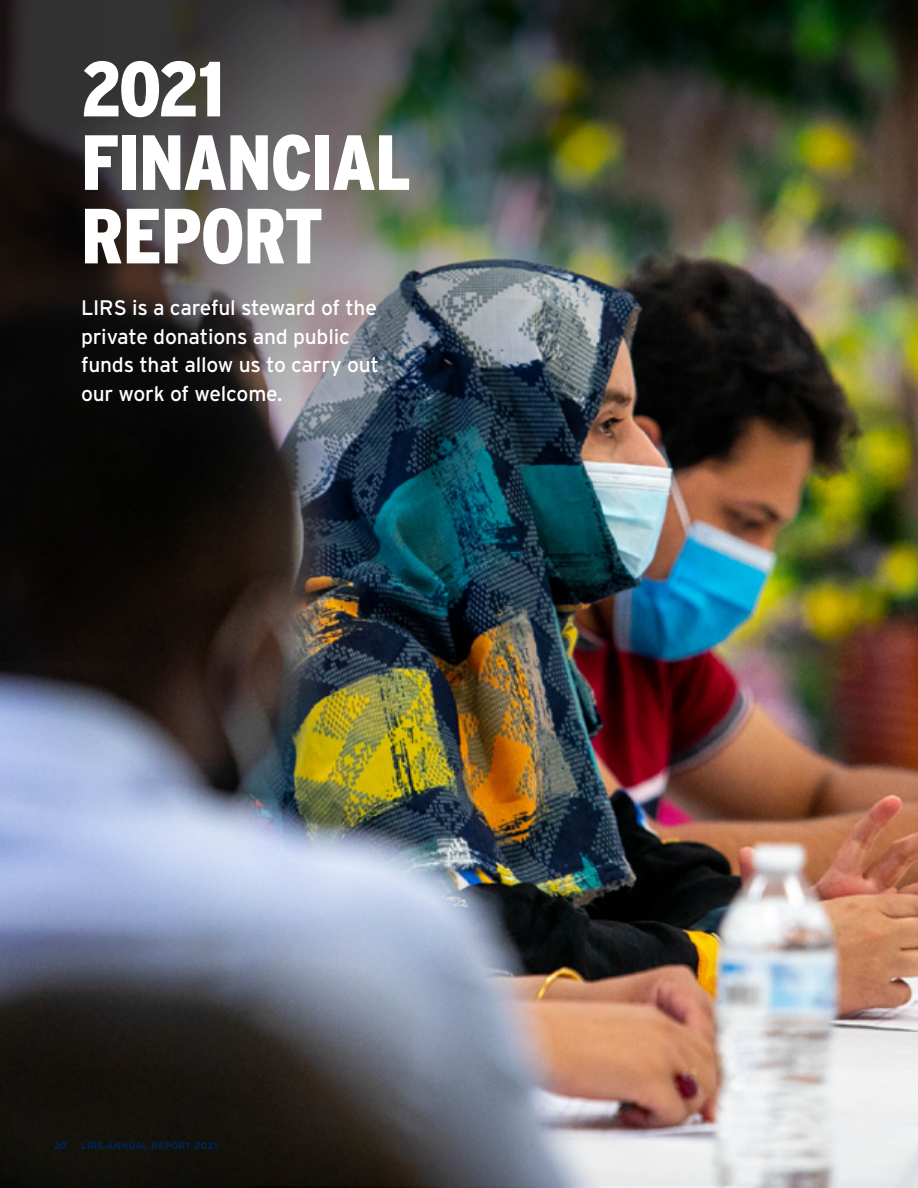
<style>
.page{position:relative;width:918px;height:1188px;background:#fff}
.page>*{position:absolute;margin:0;border:0;box-sizing:border-box;transform-origin:0 0}
.A-Head_XL{font:900 condensed 78px/73.5px "Interstate";letter-spacing:-.015em;color:#fff}
.Quote_small{font:21px/28.5px "Interstate";letter-spacing:-.01em;color:#fff}
.t1{font:700 9.75px "Interstate";color:#002452}
</style>
<div class="page">
<img style="left:0;top:662px;width:918px;height:526px">
<img style="left:0;top:0;width:918px;height:662px">
<p class="A-Head_XL" style="left:81px;top:52px;width:332px">2021<br>FINANCIAL<br>REPORT</p>
<p class="Quote_small" style="left:81px;top:294px;width:300px">LIRS is a careful steward of the private donations and public funds that allow us to carry out our work of welcome.</p>
<p class="t1" style="left:54px;top:1139px;width:14px">30</p>
<p class="t1" style="left:81px;top:1139px;width:138px">LIRS ANNUAL REPORT 2021</p>
</div>
